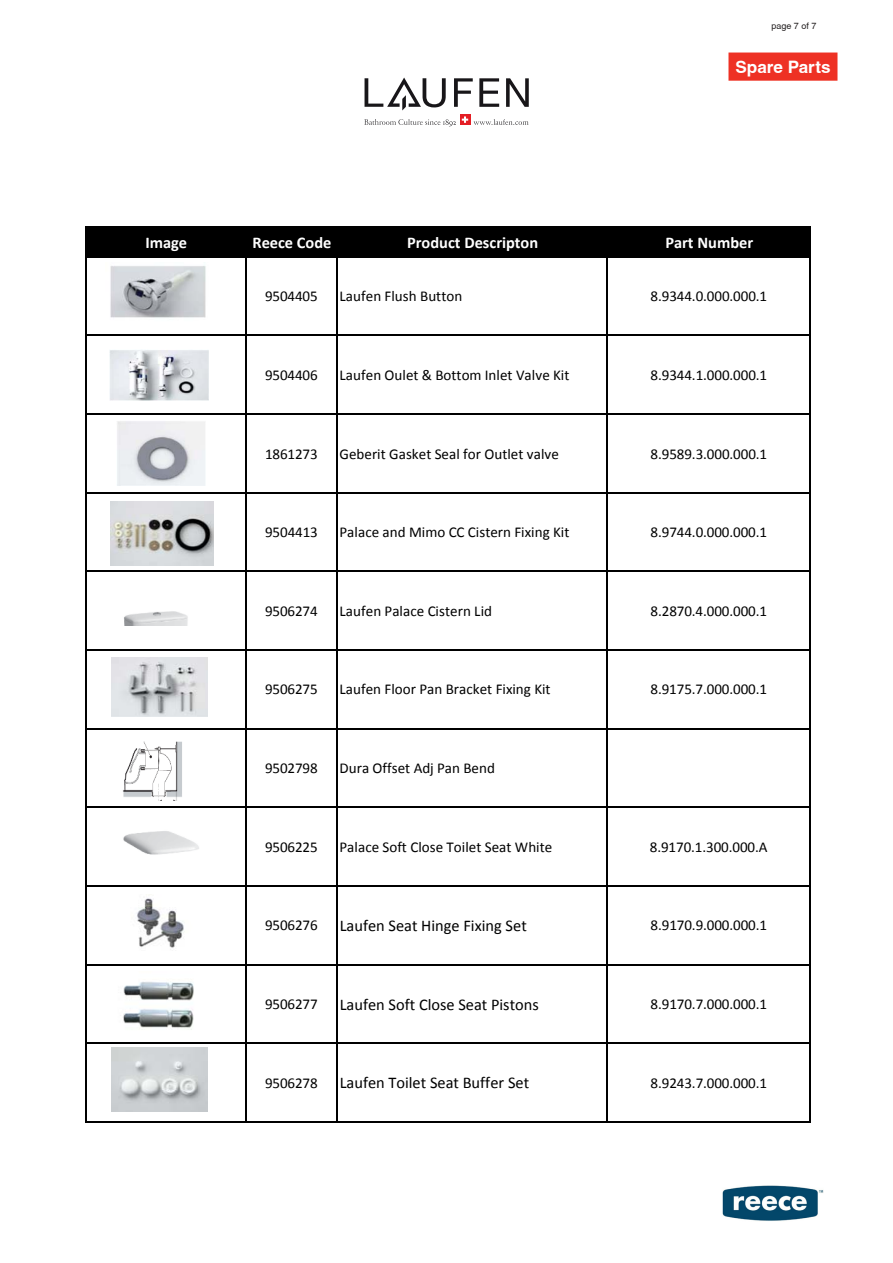
<style>
.page{position:relative;width:893px;height:1263px;background:#fff}
.page>*{position:absolute;margin:0;border:0;box-sizing:border-box;transform-origin:0 0}
.t1{font:700 17.1px "Helvetica";color:#fff}
.t2{font:16.35px "Calibri";color:#000}
.t3{font:700 16.35px "Calibri";color:#fff}
.t4{font:15px "Calibri";letter-spacing:-.005em;color:#000}
.t5{font:9px "Helvetica";color:#231f20}
</style>
<div class="page">
<svg style="left:454px;top:78px;width:19px;height:29px"></svg>
<svg style="left:479px;top:78px;width:20px;height:29px"></svg>
<svg style="left:506px;top:78px;width:23px;height:29px"></svg>
<svg style="left:365px;top:78px;width:81px;height:32px"></svg>
<svg style="left:460px;top:115px;width:10px;height:10px"></svg>
<svg style="left:364px;top:119px;width:92px;height:7px"></svg>
<svg style="left:462px;top:116px;width:67px;height:9px"></svg>
<div style="left:728px;top:53px;width:109px;height:28px;background:#ee3124"></div>
<div style="left:86px;top:228px;width:723px;height:29px;background:#000"></div>
<hr style="left:245px;top:228px;width:1px;height:895px;background:#000">
<hr style="left:336px;top:228px;width:2px;height:895px;background:#000">
<hr style="left:607px;top:228px;width:1px;height:895px;background:#000">
<hr style="left:86px;top:335px;width:725px;height:1px;background:#000">
<hr style="left:86px;top:413px;width:725px;height:2px;background:#000">
<hr style="left:86px;top:492px;width:725px;height:1px;background:#000">
<hr style="left:86px;top:571px;width:725px;height:1px;background:#000">
<hr style="left:86px;top:649px;width:725px;height:2px;background:#000">
<hr style="left:86px;top:728px;width:725px;height:1px;background:#000">
<hr style="left:86px;top:807px;width:725px;height:1px;background:#000">
<hr style="left:86px;top:885px;width:725px;height:2px;background:#000">
<hr style="left:86px;top:964px;width:725px;height:1px;background:#000">
<hr style="left:86px;top:1043px;width:725px;height:1px;background:#000">
<img style="left:109px;top:350px;width:99px;height:50px">
<img style="left:110px;top:265px;width:96px;height:53px">
<img style="left:117px;top:421px;width:88px;height:64px">
<img style="left:111px;top:502px;width:102px;height:63px">
<img style="left:112px;top:657px;width:95px;height:59px">
<img style="left:123px;top:982px;width:71px;height:48px">
<img style="left:112px;top:1047px;width:95px;height:64px">
<img style="left:123px;top:741px;width:59px;height:59px">
<img style="left:123px;top:831px;width:76px;height:24px">
<img style="left:137px;top:898px;width:48px;height:52px">
<img style="left:124px;top:611px;width:64px;height:14px">
<hr style="left:85px;top:227px;width:726px;height:1px;background:#000">
<hr style="left:85px;top:227px;width:1px;height:896px;background:#000">
<hr style="left:85px;top:1121px;width:726px;height:2px;background:#000">
<hr style="left:809px;top:227px;width:2px;height:896px;background:#000">
<img style="left:722px;top:1185px;width:102px;height:36px">
<p class="t5" style="left:771px;top:21px;width:47px">page 7 of 7</p>
<p class="t1" style="left:735px;top:57px;width:97px">Spare Parts</p>
<p class="t3" style="left:145px;top:232px;width:43px">Image</p>
<p class="t3" style="left:252px;top:232px;width:80px">Reece Code</p>
<p class="t3" style="left:407px;top:232px;width:133px">Product Descripton</p>
<p class="t3" style="left:665px;top:232px;width:89px">Part Number</p>
<p class="t4" style="left:265px;top:287px;width:54px">9504405</p>
<p class="t4" style="left:340px;top:287px;width:124px">Laufen Flush Button</p>
<p class="t4" style="left:651px;top:287px;width:118px">8.9344.0.000.000.1</p>
<p class="t4" style="left:265px;top:365px;width:54px">9504406</p>
<p class="t4" style="left:340px;top:365px;width:231px">Laufen Oulet &amp; Bottom Inlet Valve Kit</p>
<p class="t4" style="left:651px;top:365px;width:118px">8.9344.1.000.000.1</p>
<p class="t4" style="left:265px;top:444px;width:54px">1861273</p>
<p class="t4" style="left:340px;top:444px;width:221px">Geberit Gasket Seal for Outlet valve</p>
<p class="t4" style="left:651px;top:444px;width:118px">8.9589.3.000.000.1</p>
<p class="t4" style="left:265px;top:523px;width:54px">9504413</p>
<p class="t4" style="left:340px;top:523px;width:231px">Palace and Mimo CC Cistern Fixing Kit</p>
<p class="t4" style="left:651px;top:523px;width:118px">8.9744.0.000.000.1</p>
<p class="t4" style="left:265px;top:601px;width:54px">9506274</p>
<p class="t4" style="left:340px;top:601px;width:154px">Laufen Palace Cistern Lid</p>
<p class="t4" style="left:651px;top:601px;width:118px">8.2870.4.000.000.1</p>
<p class="t4" style="left:265px;top:680px;width:54px">9506275</p>
<p class="t4" style="left:340px;top:680px;width:213px">Laufen Floor Pan Bracket Fixing Kit</p>
<p class="t4" style="left:650px;top:680px;width:118px">8.9175.7.000.000.1</p>
<p class="t4" style="left:265px;top:759px;width:54px">9502798</p>
<p class="t4" style="left:339px;top:759px;width:157px">Dura Offset Adj Pan Bend</p>
<p class="t4" style="left:265px;top:837px;width:54px">9506225</p>
<p class="t4" style="left:340px;top:837px;width:214px">Palace Soft Close Toilet Seat White</p>
<p class="t4" style="left:650px;top:837px;width:119px">8.9170.1.300.000.A</p>
<p class="t4" style="left:265px;top:916px;width:54px">9506276</p>
<p class="t2" style="left:340px;top:915px;width:189px">Laufen Seat Hinge Fixing Set</p>
<p class="t4" style="left:651px;top:916px;width:118px">8.9170.9.000.000.1</p>
<p class="t4" style="left:265px;top:995px;width:54px">9506277</p>
<p class="t2" style="left:340px;top:994px;width:201px">Laufen Soft Close Seat Pistons</p>
<p class="t4" style="left:651px;top:995px;width:118px">8.9170.7.000.000.1</p>
<p class="t4" style="left:265px;top:1073px;width:54px">9506278</p>
<p class="t2" style="left:340px;top:1072px;width:191px">Laufen Toilet Seat Buffer Set</p>
<p class="t4" style="left:651px;top:1073px;width:118px">8.9243.7.000.000.1</p>
</div>
